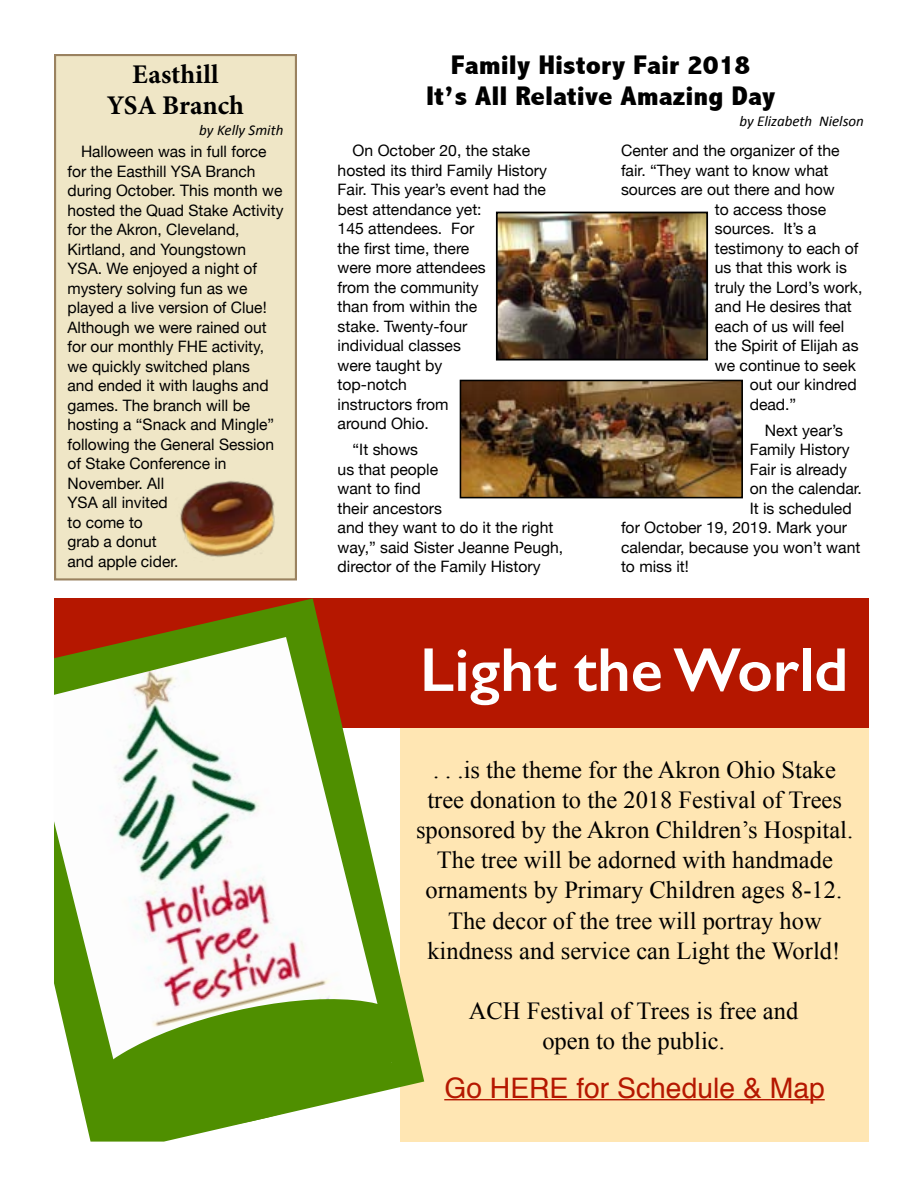
<style>
.page{position:relative;width:918px;height:1188px;background:#fff}
.page>*{position:absolute;margin:0;border:0;box-sizing:border-box;transform-origin:0 0}
.t1{font:600 62.25px "Gill Sans";color:#fff}
.t2{font:28.35px "Helvetica";color:#b51700}
.t3{font:800 condensed 27px/31.5px "Abadi";color:#000;text-align:center;scale:1.15 1}
.t4{font:700 27px/31px "Minion Pro";color:#000;text-align:center}
.t5{font:24.45px/30.2px "Times New Roman";color:#000;text-align:center}
.t6{font:15.75px/19.5px "Helvetica Neue";color:#000}
.t7{font:italic 15px "Calibri";color:#000}
</style>
<div class="page">
<div style="left:54px;top:54px;width:243px;height:526px;background:#efe6c6;border:2px solid #7a5a2d"></div>
<div style="left:54px;top:598px;width:815px;height:130px;background:#b51700"></div>
<div style="left:400px;top:728px;width:469px;height:414px;background:#ffe6b3"></div>
<hr style="left:444px;top:1099px;width:381px;height:1px;background:#b51700">
<svg style="left:89px;top:598px;width:315px;height:544px"></svg>
<img style="left:54px;top:637px;width:338px;height:407px">
<svg style="left:68px;top:994px;width:357px;height:143px;fill:#4f8f00"></svg>
<img style="left:463px;top:383px;width:277px;height:112px">
<div style="left:460px;top:380px;width:283px;height:118px;border:2px solid #000"></div>
<img style="left:499px;top:215px;width:206px;height:143px">
<div style="left:496px;top:212px;width:212px;height:149px;border:2px solid #000"></div>
<img style="left:180px;top:480px;width:95px;height:77px">
<h3 class="t4" style="left:107px;top:58px;width:139px">Easthill<br>YSA Branch</h3>
<p class="t7" style="left:199px;top:119px;width:86px">by Kelly Smith</p>
<p class="t6" style="left:67px;top:143px;width:217px;text-indent:14px">Halloween was in full force for the Easthill YSA Branch during October. This month we hosted the Quad Stake Activity for the Akron, Cleveland,<br>Kirtland, and Youngstown<br>YSA. We enjoyed a night of mystery solving fun as we played a live version of Clue!<br>Although we were rained out for our monthly FHE activity, we quickly switched plans<br>and ended it with laughs and games. The branch will be hosting a “Snack and Mingle” following the General Session of Stake Conference in<br>November. All<br>YSA all invited<br>to come to<br>grab a donut<br>and apple cider.</p>
<h3 class="t3" style="left:426px;top:49px;width:305px">Family History Fair 2018<br>It’s All Relative Amazing Day</h3>
<p class="t7" style="left:739px;top:111px;width:126px">by Elizabeth Nielson</p>
<p class="t6" style="left:338px;top:142px;width:211px;text-indent:15px">On October 20, the stake hosted its third Family History<br>Fair. This year’s event had the best attendance yet:<br>145 attendees. For<br>the first time, there<br>were more attendees<br>from the community<br>than from within the<br>stake. Twenty-four<br>individual classes<br>were taught by<br>top-notch<br>instructors from<br>around Ohio.</p>
<p class="t6" style="left:338px;top:441px;width:227px;text-indent:15px">“It shows<br>us that people<br>want to find<br>their ancestors<br>and they want to do it the right way,” said Sister Jeanne Peugh, director of the Family History</p>
<p class="t6" style="left:621px;top:142px;width:220px">Center and the organizer of the</p>
<p class="t6" style="left:621px;top:161px;width:209px">fair. “They want to know what</p>
<p class="t6" style="left:621px;top:181px;width:215px">sources are out there and how</p>
<p class="t6" style="left:715px;top:200px;width:113px">to access those</p>
<p class="t6" style="left:715px;top:220px;width:103px">sources. It’s a</p>
<p class="t6" style="left:715px;top:239px;width:145px">testimony to each of</p>
<p class="t6" style="left:715px;top:259px;width:134px">us that this work is</p>
<p class="t6" style="left:715px;top:278px;width:149px">truly the Lord’s work,</p>
<p class="t6" style="left:715px;top:298px;width:139px">and He desires that</p>
<p class="t6" style="left:715px;top:317px;width:131px">each of us will feel</p>
<p class="t6" style="left:715px;top:337px;width:145px">the Spirit of Elijah as</p>
<p class="t6" style="left:715px;top:356px;width:143px">we continue to seek</p>
<p class="t6" style="left:750px;top:376px;width:109px">out our kindred</p>
<p class="t6" style="left:750px;top:395px;width:48px">dead.”</p>
<p class="t6" style="left:765px;top:421px;width:80px">Next year’s</p>
<p class="t6" style="left:750px;top:441px;width:102px">Family History</p>
<p class="t6" style="left:750px;top:460px;width:99px">Fair is already</p>
<p class="t6" style="left:750px;top:480px;width:114px">on the calendar.</p>
<p class="t6" style="left:750px;top:499px;width:104px">It is scheduled</p>
<p class="t6" style="left:621px;top:519px;width:228px">for October 19, 2019. Mark your</p>
<p class="t6" style="left:621px;top:538px;width:241px">calendar, because you won’t want</p>
<p class="t6" style="left:621px;top:558px;width:69px">to miss it!</p>
<h1 class="t1" style="left:420px;top:632px;width:430px">Light the World</h1>
<p class="t5" style="left:416px;top:754px;width:439px">. . .is the theme for the Akron Ohio Stake tree donation to the 2018 Festival of Trees sponsored by the Akron Children’s Hospital.<br>The tree will be adorned with handmade ornaments by Primary Children ages 8-12.<br>The decor of the tree will portray how kindness and service can Light the World!</p>
<h3 class="t5" style="left:469px;top:995px;width:331px">ACH Festival of Trees is free and open to the public.</h3>
<h2 class="t2" style="left:444px;top:1066px;width:382px">Go HERE for Schedule &amp; Map</h2>
</div>
